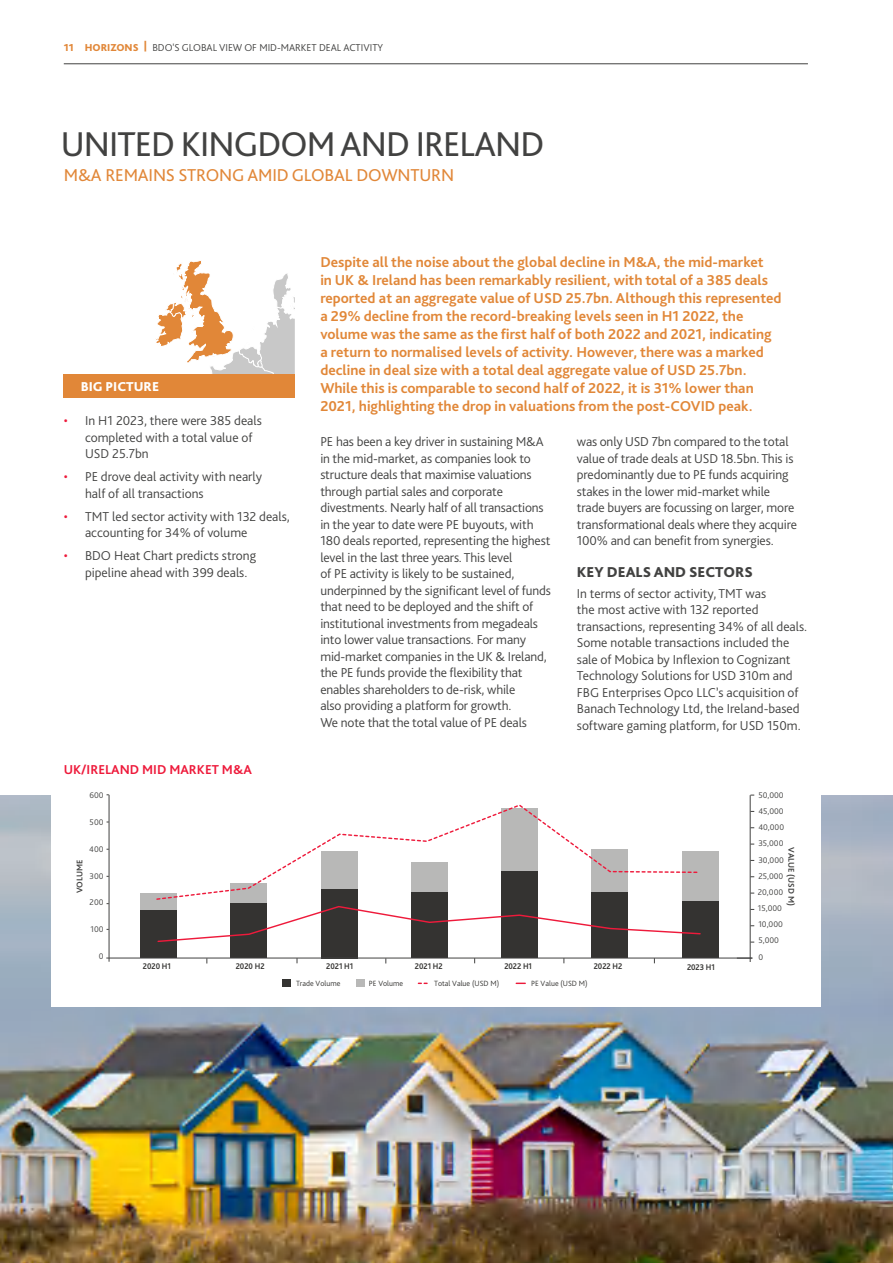
<style>
.page{position:relative;width:893px;height:1263px;background:#fff}
.page>*{position:absolute;margin:0;border:0;box-sizing:border-box;transform-origin:0 0}
.t1{font:36px "Bliss Pro";letter-spacing:-.025em;color:#424241}
.t2{font:18px "Bliss Pro";letter-spacing:-.01em;color:#e18738}
.t3{font:700 15px/18px "Bliss Pro";color:#e18738}
.t4{font:800 15px "Bliss Pro";color:#424241}
.t5{font:300 13.5px/16.5px "Bliss Pro";letter-spacing:-.01em;color:#424241}
.t6{font:700 13.5px "Bliss Pro";color:#ee1a3b}
.t7{font:800 13.5px "Bliss Pro";color:#fff}
.t8{font:300 10.5px "Bliss Pro";color:#424241}
.t9{font:300 8.7px "Bliss Pro";color:#424241}
.t10{font:700 8.7px "Bliss Pro";color:#343331;scale:.9 1}
.t11{font:700 8.7px "Bliss Pro";color:#424241}
.t12{font:300 7.95px "Bliss Pro";color:#343331}
.s1{font-weight:800;color:#e18738}
.s2{color:#ee1a3b}
</style>
<div class="page">
<svg style="left:156px;top:261px;width:139px;height:113px"></svg>
<img style="left:0;top:795px;width:893px;height:468px">
<div style="left:51px;top:774px;width:770px;height:233px;background:#fff"></div>
<div style="left:64px;top:374px;width:231px;height:24px;background:#e18738"></div>
<div style="left:682px;top:901px;width:37px;height:57px;background:#343331"></div>
<div style="left:592px;top:892px;width:36px;height:66px;background:#343331"></div>
<div style="left:502px;top:870px;width:36px;height:88px;background:#343331"></div>
<div style="left:411px;top:891px;width:36px;height:67px;background:#343331"></div>
<div style="left:321px;top:889px;width:36px;height:69px;background:#343331"></div>
<div style="left:230px;top:902px;width:37px;height:56px;background:#343331"></div>
<div style="left:141px;top:910px;width:36px;height:48px;background:#343331"></div>
<div style="left:682px;top:851px;width:37px;height:50px;background:#b8b8b7"></div>
<div style="left:230px;top:883px;width:37px;height:19px;background:#b8b8b7"></div>
<div style="left:141px;top:894px;width:36px;height:16px;background:#b8b8b7"></div>
<svg style="left:157px;top:905px;width:544px;height:38px"></svg>
<svg style="left:155px;top:804px;width:543px;height:97px"></svg>
<hr style="left:109px;top:795px;width:1px;height:163px;background:#424241">
<svg style="left:418px;top:982px;width:9px;height:2px"></svg>
<svg style="left:516px;top:982px;width:9px;height:2px"></svg>
<div style="left:282px;top:980px;width:9px;height:7px;background:#343331"></div>
<div style="left:356px;top:980px;width:9px;height:7px;background:#b8b8b7"></div>
<hr style="left:106px;top:958px;width:646px;height:1px;background:#424241">
<svg style="left:737px;top:958px;width:15px;height:4px"></svg>
<hr style="left:750px;top:795px;width:1px;height:163px;background:#424241">
<hr style="left:64px;top:63px;width:744px;height:1px;background:#424241">
<p class="t8" style="left:64px;top:41px;width:321px"><span class="s1">11 HORIZONS |</span> BDO'S GLOBAL VIEW OF MID-MARKET DEAL ACTIVITY</p>
<h1 class="t1" style="left:61px;top:130px;width:485px">UNITED KINGDOM AND IRELAND</h1>
<h2 class="t2" style="left:64px;top:168px;width:392px">M&amp;A REMAINS STRONG AMID GLOBAL DOWNTURN</h2>
<p class="t7" style="left:81px;top:380px;width:80px">BIG PICTURE</p>
<p class="t5" style="left:85px;top:414px;width:178px;text-indent:-21px"><span class="s2">•</span> In H1 2023, there were 385 deals completed with a total value of<br>USD 25.7bn</p>
<p class="t5" style="left:85px;top:469px;width:179px;text-indent:-21px"><span class="s2">•</span> PE drove deal activity with nearly half of all transactions</p>
<p class="t5" style="left:85px;top:509px;width:206px;text-indent:-21px"><span class="s2">•</span> TMT led sector activity with 132 deals, accounting for 34% of volume</p>
<p class="t5" style="left:85px;top:548px;width:173px;text-indent:-21px"><span class="s2">•</span> BDO Heat Chart predicts strong pipeline ahead with 399 deals.</p>
<p class="t6" style="left:64px;top:762px;width:190px">UK/IRELAND MID MARKET M&amp;A</p>
<p class="t9" style="left:90px;top:791px;width:16px">600</p>
<p class="t9" style="left:90px;top:818px;width:15px">500</p>
<p class="t9" style="left:89px;top:845px;width:16px">400</p>
<p class="t9" style="left:89px;top:872px;width:16px">300</p>
<p class="t11" style="left:76px;top:893px;width:35px;rotate:-90deg">VOLUME</p>
<p class="t9" style="left:90px;top:899px;width:15px">200</p>
<p class="t9" style="left:90px;top:926px;width:15px">100</p>
<p class="t9" style="left:99px;top:952px;width:6px">0</p>
<p class="t3" style="left:320px;top:253px;width:463px">Despite all the noise about the global decline in M&amp;A, the mid-market<br>in UK &amp; Ireland has been remarkably resilient, with total of a 385 deals reported at an aggregate value of USD 25.7bn. Although this represented a 29% decline from the record-breaking levels seen in H1 2022, the volume was the same as the first half of both 2022 and 2021, indicating a return to normalised levels of activity. However, there was a marked decline in deal size with a total deal aggregate value of USD 25.7bn.<br>While this is comparable to second half of 2022, it is 31% lower than 2021, highlighting the drop in valuations from the post-COVID peak.</p>
<p class="t5" style="left:320px;top:434px;width:232px">PE has been a key driver in sustaining M&amp;A in the mid-market, as companies look to structure deals that maximise valuations through partial sales and corporate divestments. Nearly half of all transactions in the year to date were PE buyouts, with 180 deals reported, representing the highest level in the last three years. This level<br>of PE activity is likely to be sustained, underpinned by the significant level of funds that need to be deployed and the shift of institutional investments from megadeals into lower value transactions. For many mid-market companies in the UK &amp; Ireland, the PE funds provide the flexibility that enables shareholders to de-risk, while<br>also providing a platform for growth.<br>We note that the total value of PE deals</p>
<p class="t5" style="left:577px;top:434px;width:222px">was only USD 7bn compared to the total value of trade deals at USD 18.5bn. This is predominantly due to PE funds acquiring stakes in the lower mid-market while trade buyers are focussing on larger, more transformational deals where they acquire 100% and can benefit from synergies.</p>
<p class="t4" style="left:577px;top:564px;width:178px">KEY DEALS AND SECTORS</p>
<p class="t5" style="left:577px;top:586px;width:232px">In terms of sector activity, TMT was<br>the most active with 132 reported transactions, representing 34% of all deals.<br>Some notable transactions included the sale of Mobica by Inflexion to Cognizant Technology Solutions for USD 310m and FBG Enterprises Opco LLC’s acquisition of Banach Technology Ltd, the Ireland-based software gaming platform, for USD 150m.</p>
<p class="t9" style="left:758px;top:791px;width:27px">50,000</p>
<p class="t9" style="left:758px;top:807px;width:27px">45,000</p>
<p class="t9" style="left:758px;top:823px;width:27px">40,000</p>
<p class="t9" style="left:758px;top:839px;width:27px">35,000</p>
<p class="t11" style="left:795px;top:847px;width:60px;rotate:90deg">VALUE (USD M)</p>
<p class="t9" style="left:758px;top:856px;width:27px">30,000</p>
<p class="t9" style="left:758px;top:872px;width:26px">25,000</p>
<p class="t9" style="left:758px;top:888px;width:27px">20,000</p>
<p class="t9" style="left:758px;top:904px;width:26px">15,000</p>
<p class="t9" style="left:758px;top:920px;width:26px">10,000</p>
<p class="t9" style="left:758px;top:937px;width:22px">5,000</p>
<p class="t9" style="left:758px;top:953px;width:6px">0</p>
<p class="t10" style="left:143px;top:963px;width:33px">2020 H1</p>
<p class="t10" style="left:236px;top:963px;width:33px">2020 H2</p>
<p class="t10" style="left:326px;top:963px;width:32px">2021 H1</p>
<p class="t10" style="left:415px;top:963px;width:32px">2021 H2</p>
<p class="t10" style="left:504px;top:963px;width:32px">2022 H1</p>
<p class="t10" style="left:594px;top:963px;width:33px">2022 H2</p>
<p class="t10" style="left:687px;top:963px;width:32px">2023 H1</p>
<p class="t12" style="left:296px;top:979px;width:46px">Trade Volume</p>
<p class="t12" style="left:369px;top:979px;width:36px">PE Volume</p>
<p class="t12" style="left:434px;top:979px;width:67px">Total Value (USD M)</p>
<p class="t12" style="left:531px;top:979px;width:58px">PE Value (USD M)</p>
</div>
